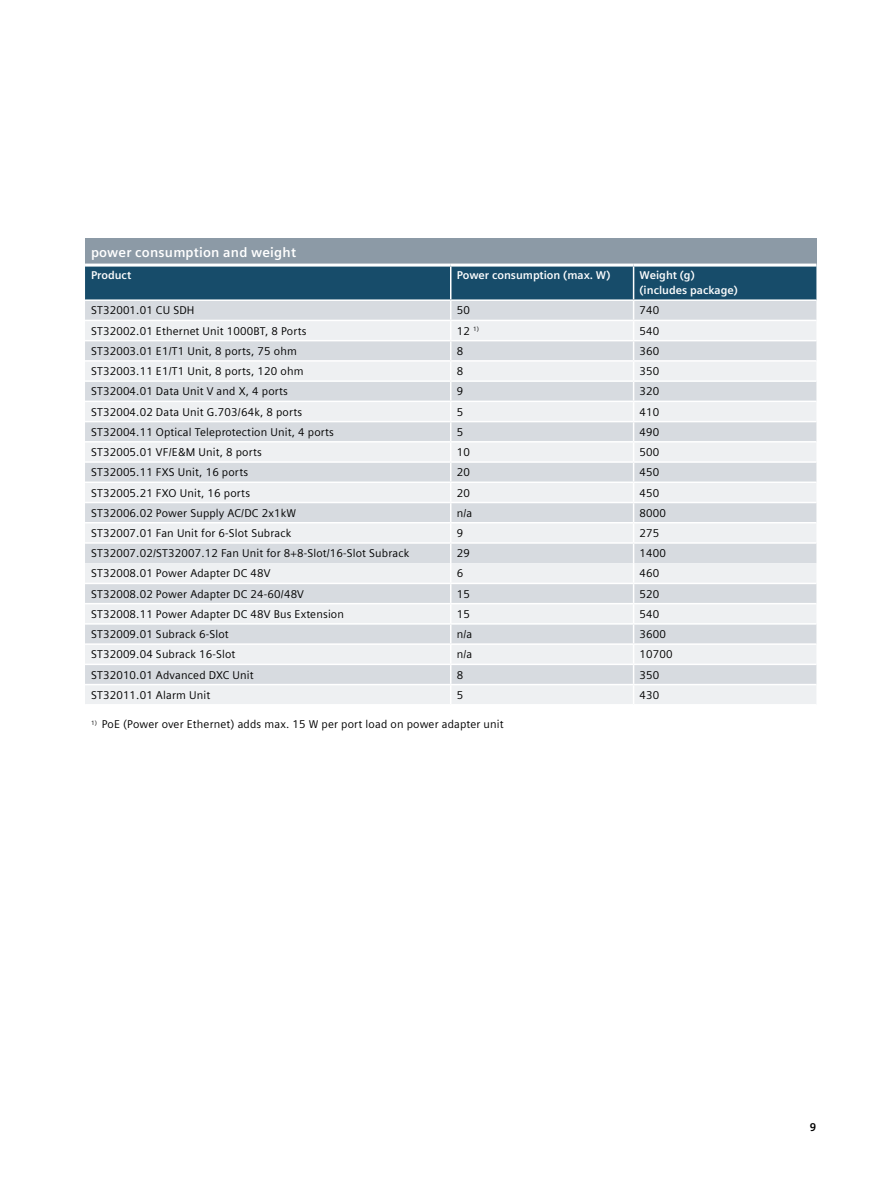
<style>
.page{position:relative;width:893px;height:1191px;background:#fff}
.page>*{position:absolute;margin:0;border:0;box-sizing:border-box;transform-origin:0 0}
.t1{font:700 13.5px "Siemens Sans Global";letter-spacing:.015em;color:#fff}
.t2{font:11.25px "Siemens Sans Global";letter-spacing:.015em;color:#000}
.t3{font:700 11.25px/14.9px "Siemens Sans Global";color:#fff}
.t4{font:700 11.25px "Siemens Sans Global";color:#000}
</style>
<div class="page">
<div style="left:85px;top:238px;width:731px;height:27px;background:#8c9aa6"></div>
<hr style="left:85px;top:263px;width:366px;height:3px;background:#fff">
<hr style="left:451px;top:263px;width:183px;height:3px;background:#fff">
<hr style="left:634px;top:263px;width:182px;height:3px;background:#fff">
<svg style="left:85px;top:265px;width:731px;height:439px;background:#d5dbe1"></svg>
<p class="t1" style="left:91px;top:244px;width:207px">power consumption and weight</p>
<p class="t3" style="left:91px;top:268px;width:42px">Product</p>
<p class="t3" style="left:457px;top:268px;width:155px">Power consumption (max. W)</p>
<p class="t3" style="left:640px;top:268px;width:100px">Weight (g) (includes package)</p>
<p class="t2" style="left:91px;top:302px;width:105px">ST32001.01 CU SDH</p>
<p class="t2" style="left:457px;top:302px;width:15px">50</p>
<p class="t2" style="left:640px;top:302px;width:21px">740</p>
<p class="t2" style="left:91px;top:322px;width:217px">ST32002.01 Ethernet Unit 1000BT, 8 Ports</p>
<p class="t2" style="left:457px;top:322px;width:24px">12 <sup>1)</sup></p>
<p class="t2" style="left:640px;top:322px;width:21px">540</p>
<p class="t2" style="left:91px;top:343px;width:207px">ST32003.01 E1/T1 Unit, 8 ports, 75 ohm</p>
<p class="t2" style="left:457px;top:343px;width:8px">8</p>
<p class="t2" style="left:640px;top:343px;width:21px">360</p>
<p class="t2" style="left:91px;top:363px;width:214px">ST32003.11 E1/T1 Unit, 8 ports, 120 ohm</p>
<p class="t2" style="left:457px;top:363px;width:8px">8</p>
<p class="t2" style="left:640px;top:363px;width:21px">350</p>
<p class="t2" style="left:91px;top:383px;width:198px">ST32004.01 Data Unit V and X, 4 ports</p>
<p class="t2" style="left:457px;top:383px;width:8px">9</p>
<p class="t2" style="left:640px;top:383px;width:21px">320</p>
<p class="t2" style="left:91px;top:403px;width:213px">ST32004.02 Data Unit G.703/64k, 8 ports</p>
<p class="t2" style="left:457px;top:403px;width:8px">5</p>
<p class="t2" style="left:640px;top:403px;width:21px">410</p>
<p class="t2" style="left:91px;top:424px;width:244px">ST32004.11 Optical Teleprotection Unit, 4 ports</p>
<p class="t2" style="left:457px;top:424px;width:8px">5</p>
<p class="t2" style="left:640px;top:424px;width:21px">490</p>
<p class="t2" style="left:91px;top:444px;width:172px">ST32005.01 VF/E&amp;M Unit, 8 ports</p>
<p class="t2" style="left:457px;top:444px;width:15px">10</p>
<p class="t2" style="left:640px;top:444px;width:21px">500</p>
<p class="t2" style="left:91px;top:464px;width:159px">ST32005.11 FXS Unit, 16 ports</p>
<p class="t2" style="left:457px;top:464px;width:15px">20</p>
<p class="t2" style="left:640px;top:464px;width:21px">450</p>
<p class="t2" style="left:91px;top:484px;width:161px">ST32005.21 FXO Unit, 16 ports</p>
<p class="t2" style="left:457px;top:484px;width:15px">20</p>
<p class="t2" style="left:640px;top:484px;width:21px">450</p>
<p class="t2" style="left:91px;top:504px;width:206px">ST32006.02 Power Supply AC/DC 2x1kW</p>
<p class="t2" style="left:457px;top:504px;width:17px">n/a</p>
<p class="t2" style="left:640px;top:504px;width:28px">8000</p>
<p class="t2" style="left:91px;top:525px;width:202px">ST32007.01 Fan Unit for 6-Slot Subrack</p>
<p class="t2" style="left:457px;top:525px;width:8px">9</p>
<p class="t2" style="left:640px;top:525px;width:21px">275</p>
<p class="t2" style="left:91px;top:545px;width:320px">ST32007.02/ST32007.12 Fan Unit for 8+8-Slot/16-Slot Subrack</p>
<p class="t2" style="left:457px;top:545px;width:15px">29</p>
<p class="t2" style="left:640px;top:545px;width:28px">1400</p>
<p class="t2" style="left:91px;top:565px;width:181px">ST32008.01 Power Adapter DC 48V</p>
<p class="t2" style="left:457px;top:565px;width:8px">6</p>
<p class="t2" style="left:640px;top:565px;width:21px">460</p>
<p class="t2" style="left:91px;top:585px;width:214px">ST32008.02 Power Adapter DC 24-60/48V</p>
<p class="t2" style="left:457px;top:585px;width:15px">15</p>
<p class="t2" style="left:640px;top:585px;width:21px">520</p>
<p class="t2" style="left:91px;top:606px;width:254px">ST32008.11 Power Adapter DC 48V Bus Extension</p>
<p class="t2" style="left:457px;top:606px;width:15px">15</p>
<p class="t2" style="left:640px;top:606px;width:21px">540</p>
<p class="t2" style="left:91px;top:626px;width:139px">ST32009.01 Subrack 6-Slot</p>
<p class="t2" style="left:457px;top:626px;width:17px">n/a</p>
<p class="t2" style="left:640px;top:626px;width:28px">3600</p>
<p class="t2" style="left:91px;top:646px;width:146px">ST32009.04 Subrack 16-Slot</p>
<p class="t2" style="left:457px;top:646px;width:17px">n/a</p>
<p class="t2" style="left:640px;top:646px;width:35px">10700</p>
<p class="t2" style="left:91px;top:666px;width:164px">ST32010.01 Advanced DXC Unit</p>
<p class="t2" style="left:457px;top:666px;width:8px">8</p>
<p class="t2" style="left:640px;top:666px;width:21px">350</p>
<p class="t2" style="left:91px;top:687px;width:121px">ST32011.01 Alarm Unit</p>
<p class="t2" style="left:457px;top:687px;width:8px">5</p>
<p class="t2" style="left:640px;top:687px;width:21px">430</p>
<p class="t2" style="left:91px;top:715px;width:414px"><sup>1)</sup> PoE (Power over Ethernet) adds max. 15 W per port load on power adapter unit</p>
<p class="t4" style="left:810px;top:1120px;width:8px">9</p>
</div>
